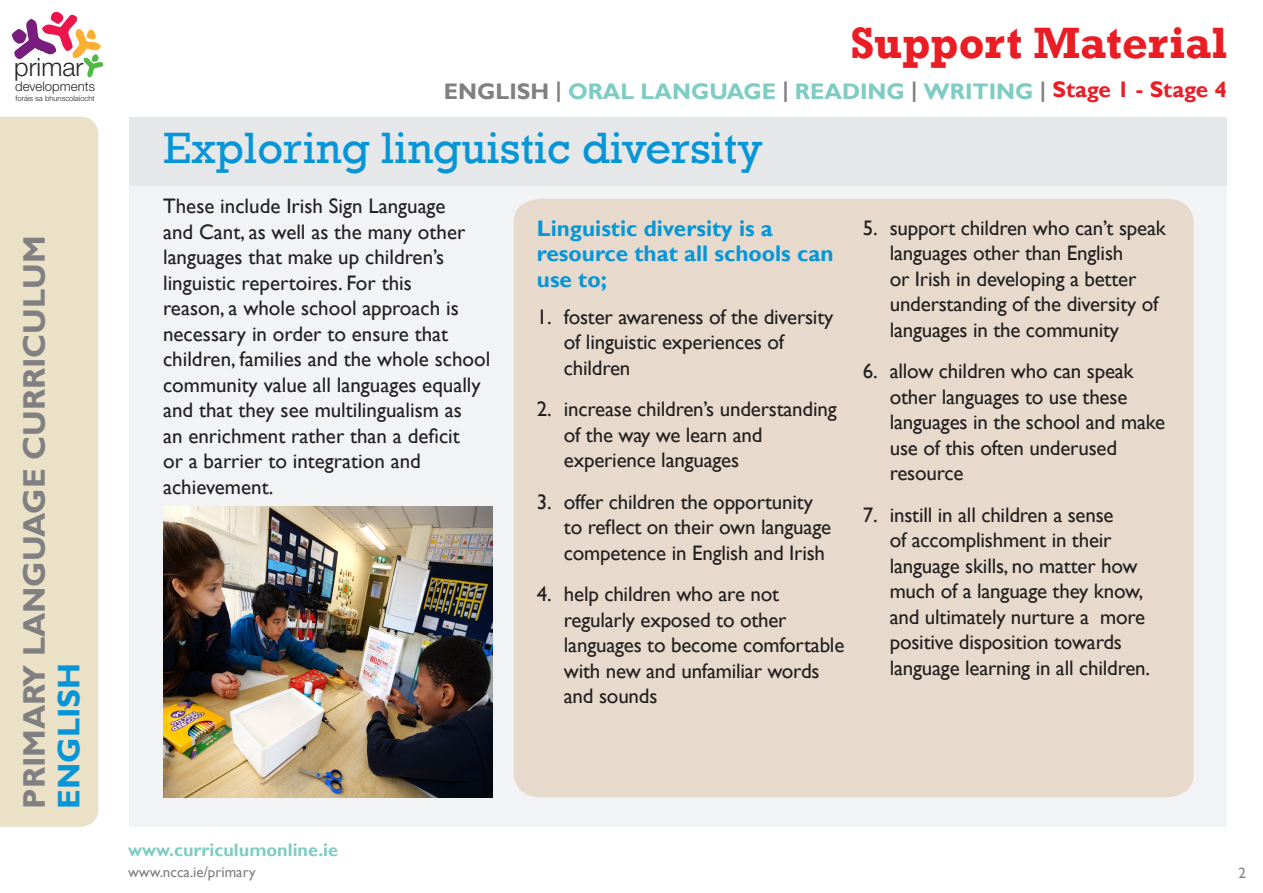
<style>
.page{position:relative;width:1263px;height:893px;background:#fff}
.page>*{position:absolute;margin:0;border:0;box-sizing:border-box;transform-origin:0 0}
.t1{font:45px "Rockwell";color:#0696d7}
.t2{font:700 45px "Rockwell";color:#ea1d25}
.t3{font:700 31.2px/34.5px "Gill Sans";color:#808083}
.t4{font:300 25.2px "Helvetica Neue";color:#262324}
.Subheading_1{font:700 22.5px/25.5px "Gill Sans";color:#0696d7}
.t5{font:700 22.5px "Gill Sans";color:#7eccc3}
.Body_Copy{font:21px/25.5px "Gill Sans";letter-spacing:-.01em;color:#231f20}
.t6{font:700 18px "Gill Sans";color:#7eccc3}
.t7{font:15px "Gill Sans";color:#808083}
.t8{font:15px "Gill Sans";color:#808285}
.t9{font:300 13.2px "Helvetica Neue";color:#262324}
.t10{font:300 7.65px "Helvetica Neue";color:#262324}
.s1{color:#0696d7}
.s2{color:#808083}
.s3{color:#ea1d25}
</style>
<div class="page">
<div style="left:130px;top:117px;width:1097px;height:710px;background:#f2f3f4"></div>
<div style="left:130px;top:117px;width:1097px;height:68px;background:#e6e7e9"></div>
<div style="left:0;top:117px;width:98px;height:710px;background:#eae1c6"></div>
<svg style="left:12px;top:12px;width:92px;height:65px"></svg>
<div style="left:514px;top:199px;width:680px;height:598px;background:#e7dacc"></div>
<img style="left:163px;top:506px;width:329px;height:291px">
<p class="t4" style="left:14px;top:52px;width:71px">primar</p>
<p class="t9" style="left:15px;top:79px;width:81px">developments</p>
<p class="t10" style="left:15px;top:93px;width:81px">foráis sa bhunscolaíocht</p>
<p class="t3" style="left:18px;top:809px;width:575px;rotate:-90deg">PRIMARY LANGUAGE CURRICULUM<br><span class="s1">ENGLISH</span></p>
<p class="t2" style="left:850px;top:16px;width:378px">Support Material</p>
<p class="t5" style="left:444px;top:78px;width:784px"><span class="s2">ENGLISH |</span> ORAL LANGUAGE <span class="s2">|</span> READING <span class="s2">|</span> WRITING <span class="s2">|</span> <span class="s3">Stage 1 - Stage 4</span></p>
<p class="t1" style="left:163px;top:122px;width:601px">Exploring linguistic diversity</p>
<p class="Body_Copy" style="left:163px;top:194px;width:329px">These include Irish Sign Language<br>and Cant, as well as the many other languages that make up children’s linguistic repertoires. For this<br>reason, a whole school approach is necessary in order to ensure that children, families and the whole school community value all languages equally and that they see multilingualism as<br>an enrichment rather than a deficit<br>or a barrier to integration and achievement.</p>
<p class="Subheading_1" style="left:537px;top:216px;width:298px">Linguistic diversity is a resource that all schools can use to;</p>
<p class="Body_Copy" style="left:564px;top:305px;width:271px;text-indent:-27px">1. foster awareness of the diversity of linguistic experiences of children</p>
<p class="Body_Copy" style="left:564px;top:397px;width:274px;text-indent:-27px">2. increase children’s understanding of the way we learn and experience languages</p>
<p class="Body_Copy" style="left:564px;top:489px;width:269px;text-indent:-27px">3. offer children the opportunity to reflect on their own language competence in English and Irish</p>
<p class="Body_Copy" style="left:564px;top:582px;width:282px;text-indent:-27px">4. help children who are not regularly exposed to other languages to become comfortable with new and unfamiliar words and sounds</p>
<p class="Body_Copy" style="left:890px;top:215px;width:278px;text-indent:-27px">5. support children who can’t speak languages other than English<br>or Irish in developing a better understanding of the diversity of languages in the community</p>
<p class="Body_Copy" style="left:890px;top:359px;width:277px;text-indent:-27px">6. allow children who can speak other languages to use these languages in the school and make use of this often underused resource</p>
<p class="Body_Copy" style="left:890px;top:502px;width:262px;text-indent:-27px">7. instill in all children a sense<br>of accomplishment in their language skills, no matter how much of a language they know, and ultimately nurture a more positive disposition towards language learning in all children.</p>
<p class="t6" style="left:128px;top:839px;width:211px">www.curriculumonline.ie</p>
<p class="t7" style="left:128px;top:863px;width:129px">www.ncca.ie/primary</p>
<p class="t8" style="left:1238px;top:864px;width:9px">2</p>
</div>
